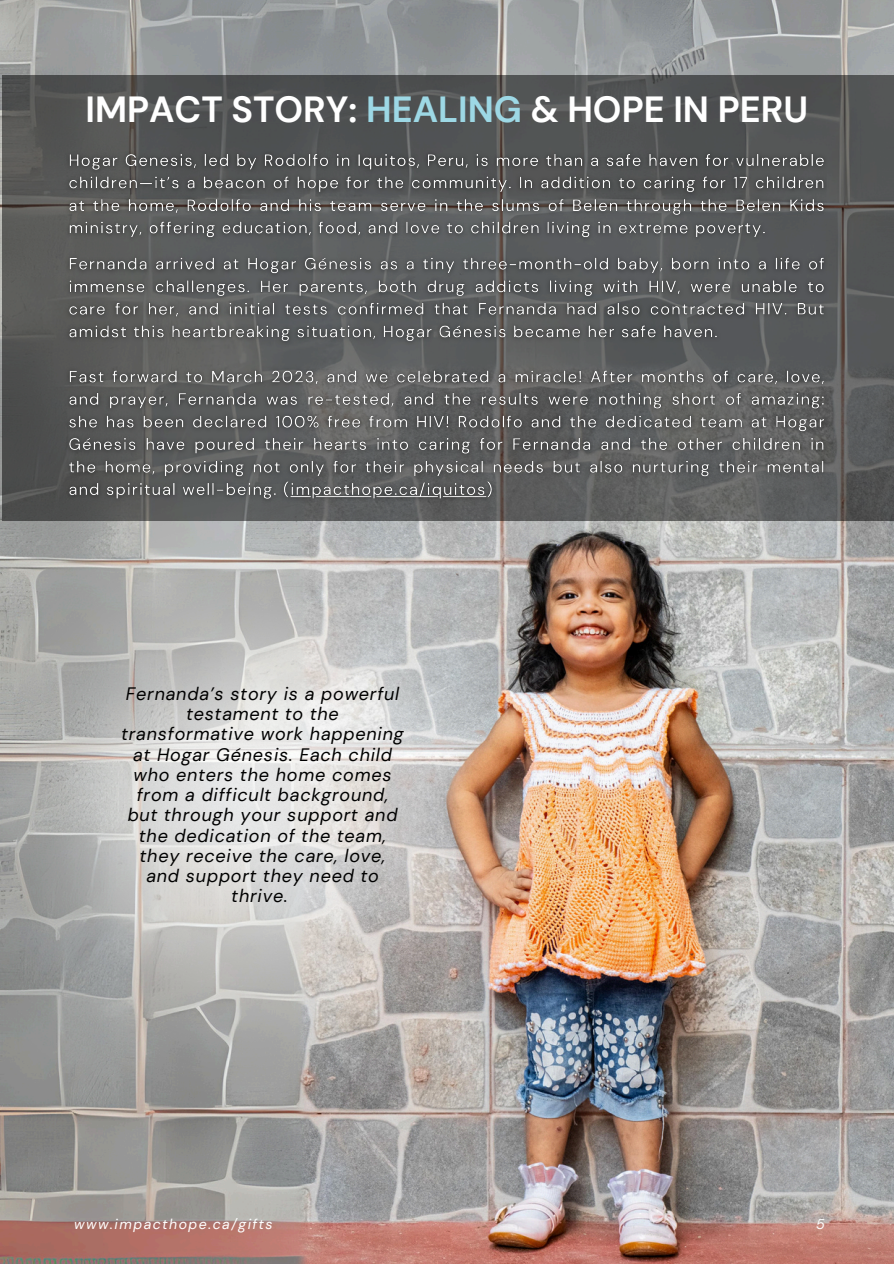
<style>
.page{position:relative;width:894px;height:1264px;background:#fff}
.page>*{position:absolute;margin:0;border:0;box-sizing:border-box;transform-origin:0 0}
.t1{font:700 36.3px "DM Sans";color:#fff}
.t2{font:italic 18px/20.2px "DM Sans";letter-spacing:.045em;color:#000;text-align:center}
.t3{font:italic 14.1px "DM Sans";letter-spacing:.11em;color:#fff}
.s1{color:#9dd8e5}
</style>
<div class="page">
<img style="left:0;top:0;width:893px;height:1262px">
<svg style="left:2px;top:76px;width:891px;height:445px;background:#535555"></svg>
<img style="left:0;top:485px;width:553px;height:621px">
<img style="left:60px;top:145px;width:772px;height:363px">
<h1 class="t1" style="left:85px;top:85px;width:724px">IMPACT STORY: <span class="s1">HEALING</span> &amp; HOPE IN PERU</h1>
<p class="t2" style="left:121px;top:683px;width:284px">Fernanda’s story is a powerful testament to the transformative work happening at Hogar Génesis. Each child who enters the home comes from a difficult background, but through your support and the dedication of the team, they receive the care, love, and support they need to thrive.</p>
<p class="t3" style="left:74px;top:1214px;width:200px">www.impacthope.ca/gifts</p>
<h2 class="t3" style="left:815px;top:1214px;width:10px">5</h2>
</div>
